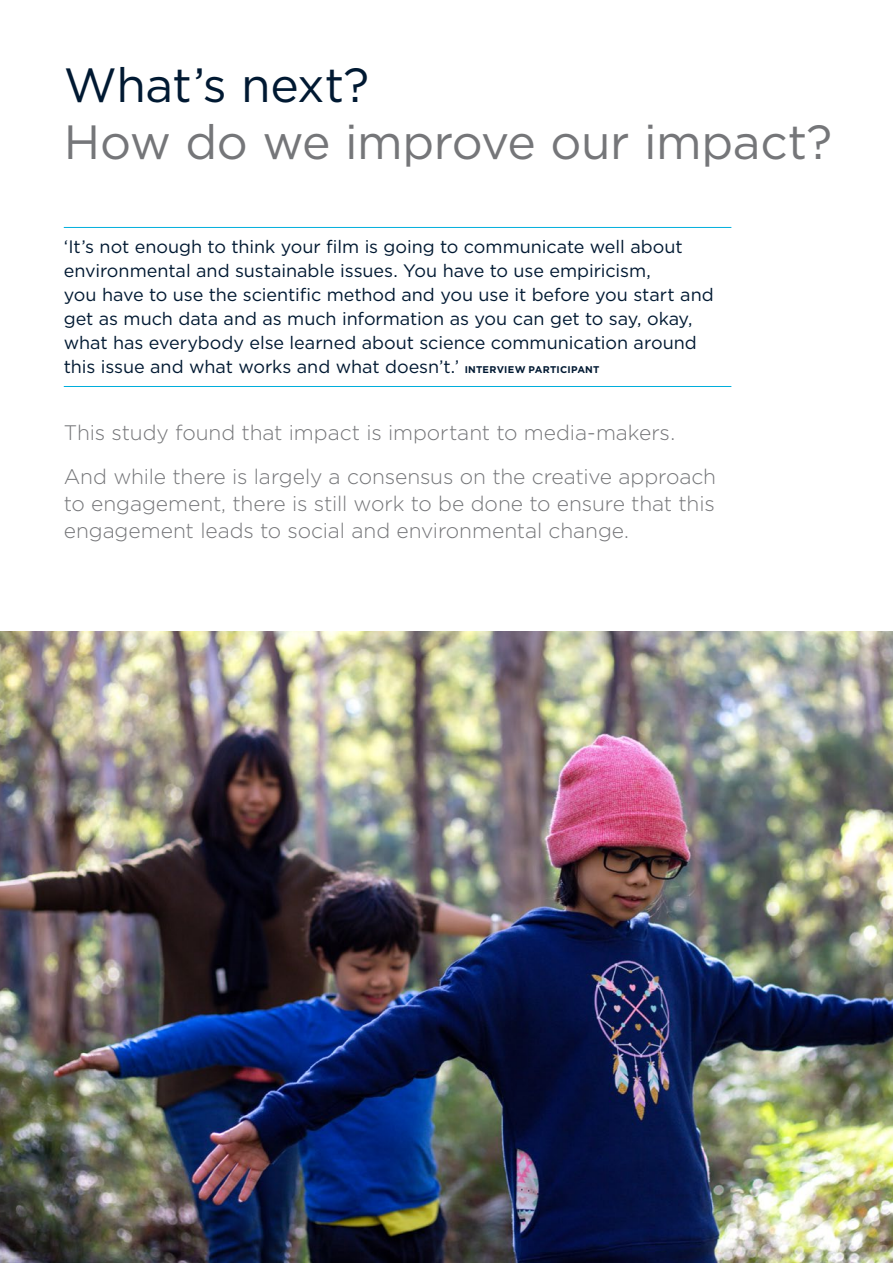
<style>
.page{position:relative;width:893px;height:1263px;background:#fff}
.page>*{position:absolute;margin:0;border:0;box-sizing:border-box;transform-origin:0 0}
.H1_Page_Title_A4{font:48px/57px "Gotham";letter-spacing:-.01em;color:#757679}
.Introduction_A4{font:300 21px/27px "Gotham";letter-spacing:-.005em;color:#757679;text-align:justify}
.Pull_quote{font:18px/24px "Gotham";letter-spacing:-.005em;color:#001932}
.s1{color:#001932}
.s2{font-weight:700;font-size:9.75px}
</style>
<div class="page">
<img style="left:0;top:631px;width:893px;height:632px">
<hr style="left:64px;top:227px;width:667px;height:1px;background:#00aedc">
<hr style="left:64px;top:386px;width:667px;height:1px;background:#00aedc">
<h1 class="H1_Page_Title_A4" style="left:64px;top:56px;width:770px"><span class="s1">What’s next?<br></span>How do we improve our impact?</h1>
<p class="Pull_quote" style="left:64px;top:235px;width:651px">‘It’s not enough to think your film is going to communicate well about environmental and sustainable issues. You have to use empiricism,<br>you have to use the scientific method and you use it before you start and get as much data and as much information as you can get to say, okay, what has everybody else learned about science communication around this issue and what works and what doesn’t.’ <span class="s2">INTERVIEW PARTICIPANT</span></p>
<p class="Introduction_A4" style="left:64px;top:418px;width:613px">This study found that impact is important to media-makers.</p>
<p class="Introduction_A4" style="left:64px;top:462px;width:654px">And while there is largely a consensus on the creative approach to engagement, there is still work to be done to ensure that this engagement leads to social and environmental change.</p>
</div>
